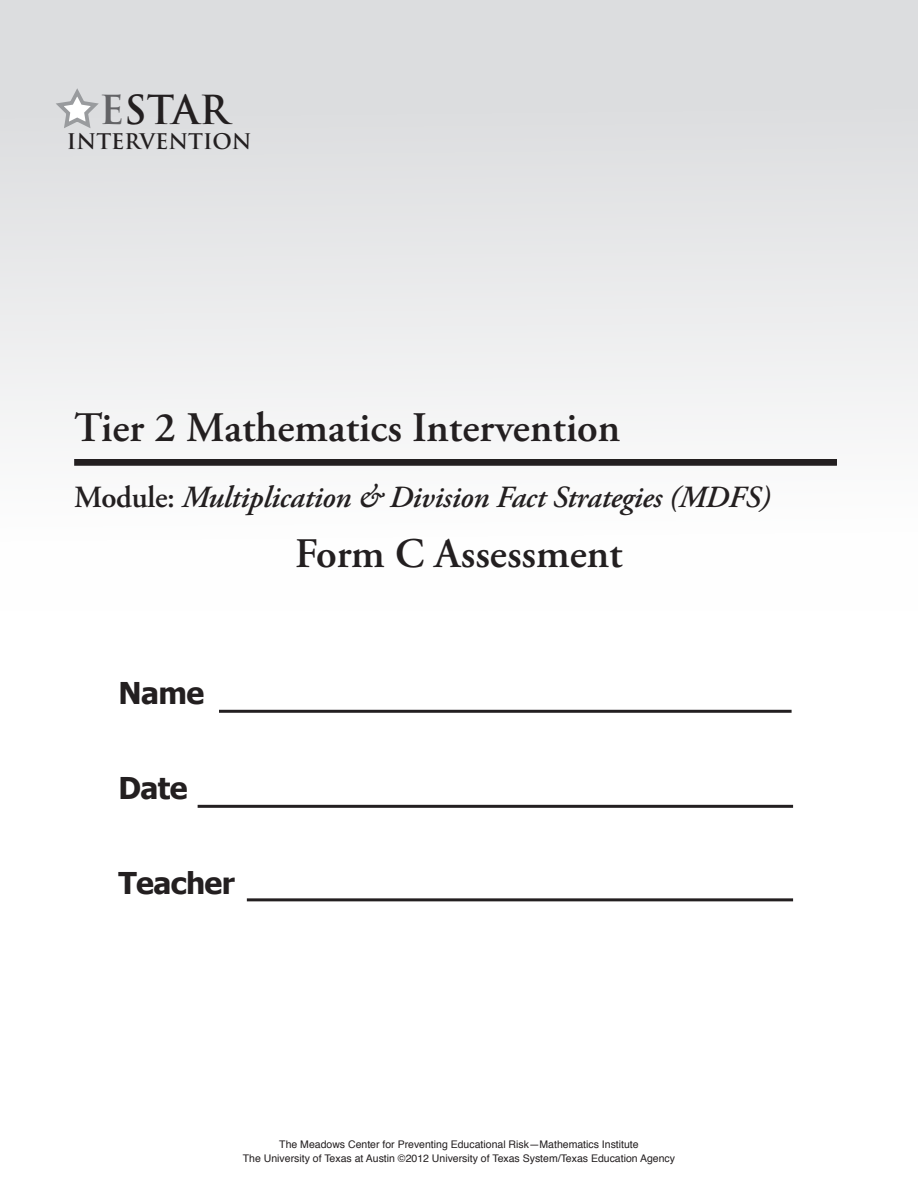
<style>
.page{position:relative;width:918px;height:1188px;background:#fff}
.page>*{position:absolute;margin:0;border:0;box-sizing:border-box;transform-origin:0 0}
.t1{font:600 42px "Adobe Garamond Pro";color:#231f20}
.t2{font:700 39px "Trajan";color:#231f20}
.t3{font:italic 600 30.75px "Adobe Garamond Pro";letter-spacing:-.01em;color:#231f20}
.Worksheet_Titles{font:700 30px "Tahoma";letter-spacing:-.02em;color:#231f20}
.t4{font:700 21px "Trajan";color:#231f20}
.copyright{font:10.5px "Helvetica";color:#231f20}
.s1{color:#636366}
.s2{font-style:normal}
</style>
<div class="page">
<div style="left:0;top:0;width:918px;height:610px;background:linear-gradient(to bottom,#d7d8da,#fff)"></div>
<svg style="left:73px;top:458px;width:765px;height:8px;background:#444142"></svg>
<hr style="left:219px;top:710px;width:573px;height:3px;background:#231f20">
<hr style="left:198px;top:805px;width:595px;height:3px;background:#231f20">
<hr style="left:247px;top:898px;width:546px;height:3px;background:#231f20">
<svg style="left:52px;top:87px;width:51px;height:45px;background:#d3d4d6"></svg>
<p class="t2" style="left:100px;top:86px;width:131px"><span class="s1">E</span>STAR</p>
<p class="t4" style="left:67px;top:128px;width:186px">INTERVENTION</p>
<p class="t1" style="left:74px;top:404px;width:548px">Tier 2 Mathematics Intervention</p>
<p class="t3" style="left:74px;top:479px;width:698px"><span class="s2">Module:</span> Multiplication &amp; Division Fact Strategies (MDFS)</p>
<p class="t1" style="left:295px;top:529px;width:329px">Form C Assessment</p>
<p class="Worksheet_Titles" style="left:118px;top:674px;width:87px">Name</p>
<p class="Worksheet_Titles" style="left:118px;top:769px;width:71px">Date</p>
<p class="Worksheet_Titles" style="left:118px;top:864px;width:118px">Teacher</p>
<p class="copyright" style="left:279px;top:1136px;width:361px">The Meadows Center for Preventing Educational Risk—Mathematics Institute</p>
<p class="copyright" style="left:243px;top:1150px;width:434px">The University of Texas at Austin ©2012 University of Texas System/Texas Education Agency</p>
</div>
